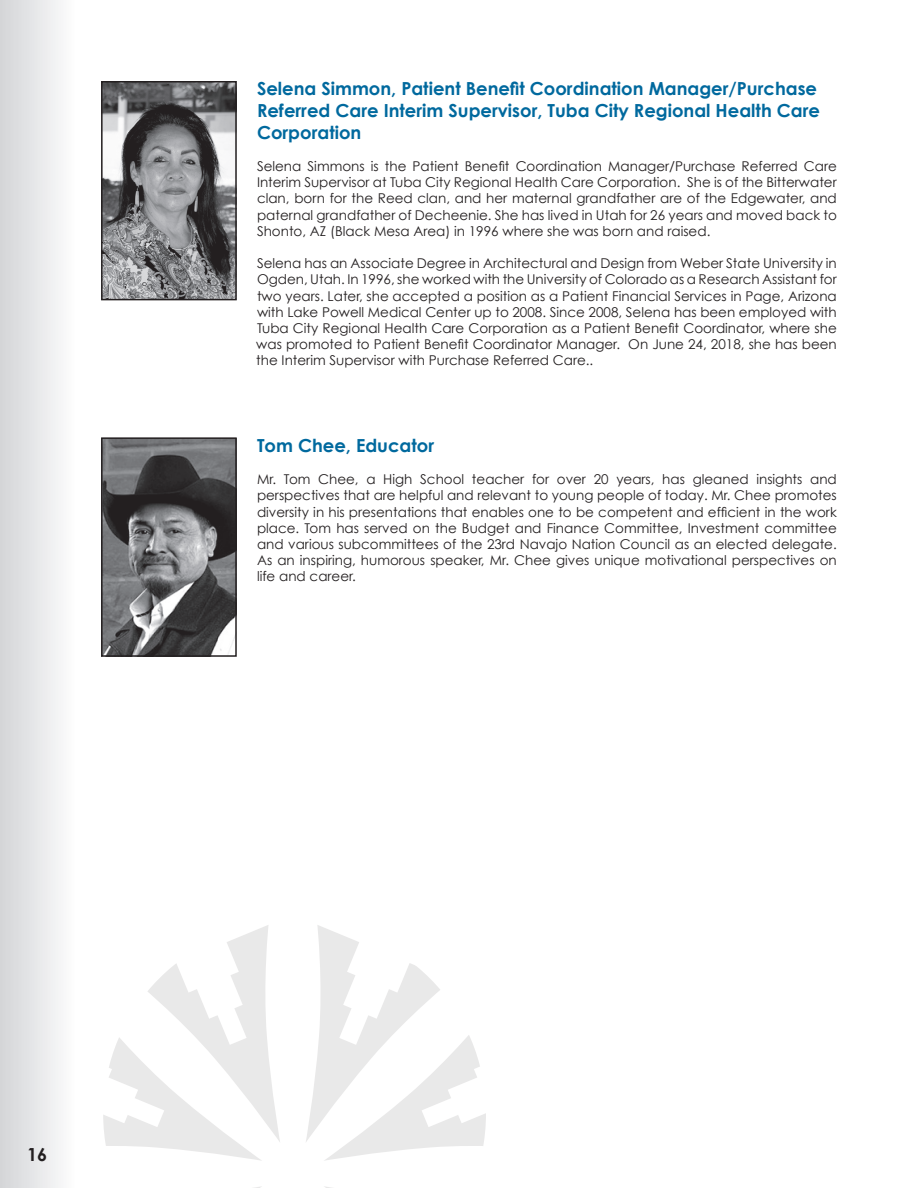
<style>
.page{position:relative;width:918px;height:1188px;background:#fff}
.page>*{position:absolute;margin:0;border:0;box-sizing:border-box;transform-origin:0 0}
.t1{font:700 18px/21.6px "Century Gothic";color:#00699e}
.t2{font:700 18px "Century Gothic";color:#231f20}
.t3{font:13.5px/16.2px "Century Gothic";color:#231f20;text-align:justify}
</style>
<div class="page">
<svg style="left:0;top:0;width:237px;height:1188px"></svg>
<img style="left:104px;top:84px;width:130px;height:213px">
<div style="left:101px;top:81px;width:136px;height:219px;border:2px solid #231f20"></div>
<img style="left:104px;top:440px;width:130px;height:214px">
<div style="left:101px;top:437px;width:136px;height:220px;border:2px solid #231f20"></div>
<svg style="left:103px;top:922px;width:383px;height:266px"></svg>
<svg style="left:0;top:452px;width:237px;height:66px"></svg>
<p class="t1" style="left:257px;top:77px;width:565px">Selena Simmon, Patient Benefit Coordination Manager/Purchase<br>Referred Care Interim Supervisor, Tuba City Regional Health Care<br>Corporation</p>
<p class="t3" style="left:257px;top:158px;width:581px">Selena Simmons is the Patient Benefit Coordination Manager/Purchase Referred Care Interim Supervisor at Tuba City Regional Health Care Corporation. She is of the Bitterwater clan, born for the Reed clan, and her maternal grandfather are of the Edgewater, and paternal grandfather of Decheenie. She has lived in Utah for 26 years and moved back to Shonto, AZ (Black Mesa Area) in 1996 where she was born and raised.</p>
<p class="t3" style="left:256px;top:255px;width:582px">Selena has an Associate Degree in Architectural and Design from Weber State University in Ogden, Utah. In 1996, she worked with the University of Colorado as a Research Assistant for two years. Later, she accepted a position as a Patient Financial Services in Page, Arizona with Lake Powell Medical Center up to 2008. Since 2008, Selena has been employed with Tuba City Regional Health Care Corporation as a Patient Benefit Coordinator, where she was promoted to Patient Benefit Coordinator Manager. On June 24, 2018, she has been the Interim Supervisor with Purchase Referred Care..</p>
<p class="t1" style="left:257px;top:434px;width:179px">Tom Chee, Educator</p>
<p class="t3" style="left:257px;top:471px;width:581px">Mr. Tom Chee, a High School teacher for over 20 years, has gleaned insights and perspectives that are helpful and relevant to young people of today. Mr. Chee promotes diversity in his presentations that enables one to be competent and efficient in the work place. Tom has served on the Budget and Finance Committee, Investment committee and various subcommittees of the 23rd Navajo Nation Council as an elected delegate.<br>As an inspiring, humorous speaker, Mr. Chee gives unique motivational perspectives on life and career.</p>
<h1 class="t2" style="left:27px;top:1141px;width:22px">16</h1>
</div>
